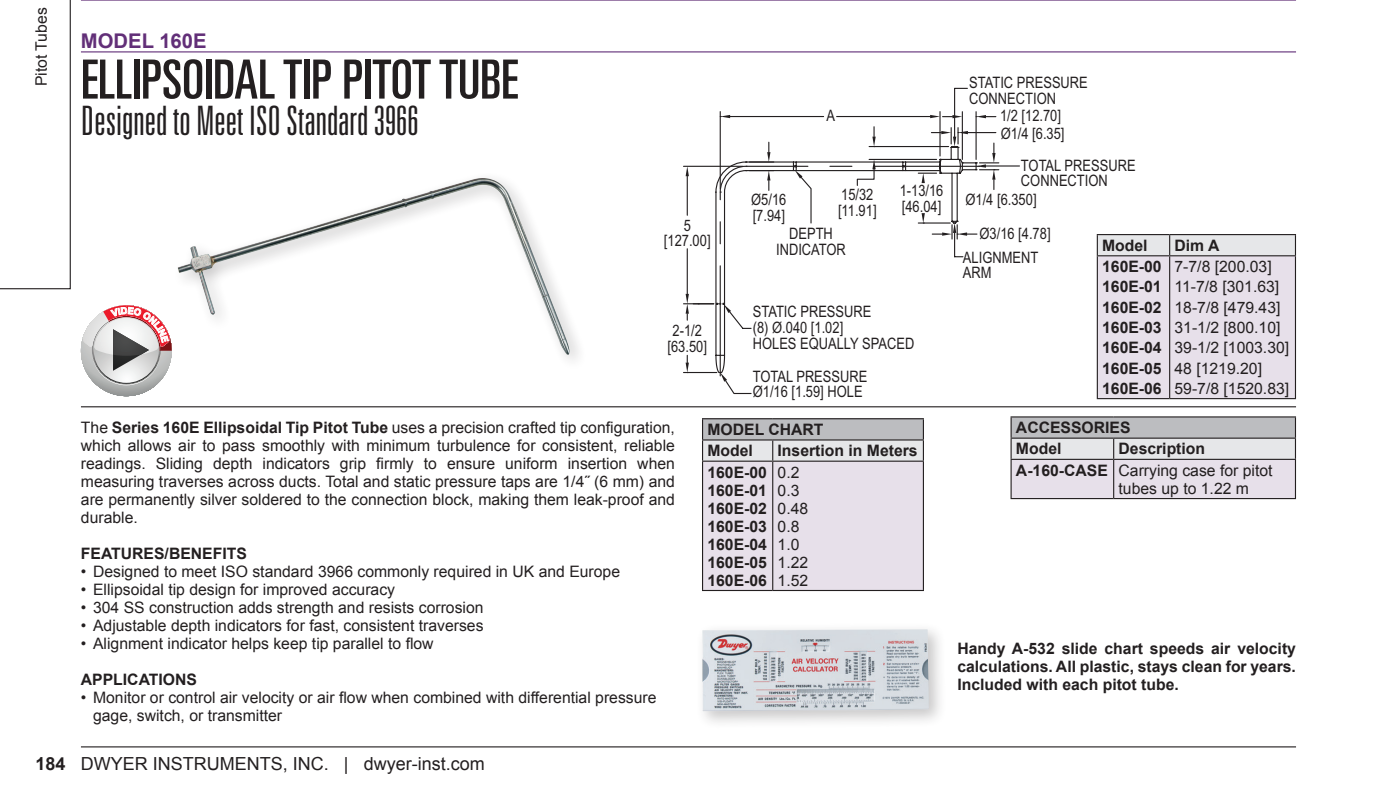
<style>
.page{position:relative;width:1377px;height:807px;background:#fff}
.page>*{position:absolute;margin:0;border:0;box-sizing:border-box;transform-origin:0 0}
.t1{font:ultra-condensed 54px "Univers LT Std";color:#231f20}
.t2{font:300 ultra-condensed 40.5px "Univers LT Std";color:#231f20}
.t3{font:700 20.25px "Arial";color:#622f78}
.t4{font:18px "Arial";color:#231f20}
.t5{font:15.75px/18px "Arial";color:#231f20}
.t6{font:700 15.75px/18px "Arial";color:#231f20;text-align:justify}
.t7{font:15.75px/15.8px "Arial Narrow";color:#231f20}
.s1{font-weight:700}
.s2{font-weight:400}
</style>
<div class="page">
<hr style="left:81px;top:51px;width:1215px;height:1px;background:#622f78">
<hr style="left:81px;top:0;width:1215px;height:1px;background:#622f78">
<img style="left:178px;top:178px;width:391px;height:176px">
<svg style="left:715px;top:145px;width:141px;height:149px"></svg>
<svg style="left:719px;top:165px;width:244px;height:129px"></svg>
<hr style="left:939px;top:111px;width:2px;height:45px;background:#231f20">
<hr style="left:720px;top:111px;width:1px;height:77px;background:#231f20">
<hr style="left:837px;top:116px;width:93px;height:1px;background:#231f20">
<hr style="left:730px;top:116px;width:94px;height:1px;background:#231f20">
<svg style="left:720px;top:115px;width:10px;height:3px"></svg>
<hr style="left:962px;top:112px;width:1px;height:47px;background:#231f20">
<hr style="left:975px;top:112px;width:2px;height:47px;background:#231f20">
<svg style="left:930px;top:115px;width:32px;height:3px"></svg>
<svg style="left:976px;top:115px;width:20px;height:3px"></svg>
<hr style="left:683px;top:166px;width:60px;height:1px;background:#231f20">
<hr style="left:687px;top:176px;width:1px;height:39px;background:#231f20">
<hr style="left:687px;top:249px;width:1px;height:45px;background:#231f20">
<svg style="left:686px;top:166px;width:3px;height:10px"></svg>
<svg style="left:746px;top:142px;width:28px;height:48px"></svg>
<svg style="left:683px;top:294px;width:69px;height:100px"></svg>
<svg style="left:856px;top:126px;width:143px;height:131px"></svg>
<hr style="left:954px;top:88px;width:1px;height:49px;background:#231f20">
<svg style="left:955px;top:88px;width:12px;height:1px"></svg>
<svg style="left:795px;top:170px;width:17px;height:54px"></svg>
<hr style="left:986px;top:165px;width:33px;height:1px;background:#231f20">
<hr style="left:81px;top:406px;width:1215px;height:1px;background:#231f20">
<div style="left:1097px;top:234px;width:199px;height:164px;background:#e7e0ea"></div>
<hr style="left:1170px;top:234px;width:126px;height:1px;background:#231f20">
<hr style="left:1097px;top:255px;width:73px;height:1px;background:#231f20">
<hr style="left:1097px;top:256px;width:1px;height:142px;background:#231f20">
<hr style="left:1170px;top:255px;width:126px;height:1px;background:#231f20">
<hr style="left:1097px;top:398px;width:73px;height:1px;background:#231f20">
<hr style="left:1170px;top:398px;width:126px;height:1px;background:#231f20">
<div style="left:695px;top:622px;width:252px;height:107px;background:#231f20;opacity:.25"></div>
<img style="left:702px;top:628px;width:227px;height:83px">
<svg style="left:81px;top:305px;width:91px;height:91px"></svg>
<hr style="left:81px;top:746px;width:1215px;height:1px;background:#231f20">
<hr style="left:702px;top:418px;width:71px;height:1px;background:#231f20">
<hr style="left:773px;top:418px;width:151px;height:1px;background:#231f20">
<svg style="left:702px;top:419px;width:222px;height:171px"></svg>
<hr style="left:702px;top:439px;width:71px;height:1px;background:#231f20">
<hr style="left:773px;top:439px;width:151px;height:1px;background:#231f20">
<hr style="left:1010px;top:438px;width:2px;height:20px;background:#231f20">
<hr style="left:1010px;top:458px;width:104px;height:1px;background:#231f20">
<hr style="left:1010px;top:459px;width:2px;height:39px;background:#231f20">
<hr style="left:1010px;top:498px;width:104px;height:1px;background:#231f20">
<hr style="left:1114px;top:498px;width:182px;height:1px;background:#231f20">
<hr style="left:1010px;top:416px;width:104px;height:1px;background:#231f20">
<hr style="left:1010px;top:417px;width:2px;height:20px;background:#231f20">
<hr style="left:1114px;top:416px;width:182px;height:1px;background:#231f20">
<svg style="left:1011px;top:417px;width:285px;height:81px"></svg>
<hr style="left:1010px;top:437px;width:104px;height:1px;background:#231f20">
<hr style="left:1114px;top:437px;width:182px;height:1px;background:#231f20">
<svg style="left:0;top:0;width:71px;height:289px"></svg>
<svg style="left:83px;top:305px;width:89px;height:80px"></svg>
<p class="t5" style="left:33px;top:86px;width:80px;rotate:-90deg">Pitot Tubes</p>
<p class="t3" style="left:81px;top:27px;width:127px">MODEL 160E</p>
<h1 class="t1" style="left:81px;top:49px;width:439px">ELLIPSOIDAL TIP PITOT TUBE</h1>
<h2 class="t2" style="left:81px;top:99px;width:339px">Designed to Meet ISO Standard 3966</h2>
<p class="t7" style="left:664px;top:216px;width:48px;text-align:center">5 [127.00]</p>
<p class="t7" style="left:667px;top:322px;width:41px;text-align:center">2-1/2 [63.50]</p>
<p class="t7" style="left:826px;top:107px;width:10px">A</p>
<p class="t7" style="left:838px;top:186px;width:40px">15/32 [11.91]</p>
<p class="t7" style="left:776px;top:225px;width:71px;text-align:center">DEPTH<br>INDICATOR</p>
<p class="t7" style="left:751px;top:191px;width:37px">Ø5/16 [7.94]</p>
<p class="t7" style="left:900px;top:182px;width:45px">1-13/16 [46.04]</p>
<p class="t7" style="left:753px;top:303px;width:163px">STATIC PRESSURE<br>(8) Ø.040 [1.02]<br>HOLES EQUALLY SPACED</p>
<p class="t7" style="left:753px;top:367px;width:116px">TOTAL PRESSURE<br>Ø1/16 [1.59] HOLE</p>
<p class="t5" style="left:81px;top:418px;width:595px;text-align:justify">The <span class="s1">Series 160E Ellipsoidal Tip Pitot Tube</span> uses a precision crafted tip configuration, which allows air to pass smoothly with minimum turbulence for consistent, reliable readings. Sliding depth indicators grip firmly to ensure uniform insertion when measuring traverses across ducts. Total and static pressure taps are 1/4˝ (6 mm) and are permanently silver soldered to the connection block, making them leak-proof and durable.</p>
<p class="t6" style="left:81px;top:544px;width:167px">FEATURES/BENEFITS</p>
<p class="t5" style="left:81px;top:562px;width:541px">• Designed to meet ISO standard 3966 commonly required in UK and Europe</p>
<p class="t5" style="left:81px;top:580px;width:316px">• Ellipsoidal tip design for improved accuracy</p>
<p class="t5" style="left:81px;top:598px;width:404px">• 304 SS construction adds strength and resists corrosion</p>
<p class="t5" style="left:81px;top:616px;width:404px">• Adjustable depth indicators for fast, consistent traverses</p>
<p class="t5" style="left:81px;top:634px;width:354px">• Alignment indicator helps keep tip parallel to flow</p>
<p class="t6" style="left:81px;top:670px;width:118px">APPLICATIONS</p>
<p class="t5" style="left:93px;top:688px;width:565px;text-indent:-12px">• Monitor or control air velocity or air flow when combined with differential pressure gage, switch, or transmitter</p>
<p class="t6" style="left:707px;top:419px;width:118px;line-height:21.2px">MODEL CHART<br>Model</p>
<p class="t6" style="left:778px;top:442px;width:142px">Insertion in Meters</p>
<p class="t6" style="left:707px;top:463px;width:61px">160E-00<br>160E-01<br>160E-02<br>160E-03<br>160E-04<br>160E-05<br>160E-06</p>
<p class="t5" style="left:778px;top:463px;width:32px">0.2<br>0.3<br>0.48<br>0.8<br>1.0<br>1.22<br>1.52</p>
<p class="t4" style="left:35px;top:751px;width:451px"><span class="s1">184</span> DWYER INSTRUMENTS, INC. | dwyer-inst.com</p>
<p class="t7" style="left:969px;top:74px;width:120px">STATIC PRESSURE<br>CONNECTION</p>
<p class="t7" style="left:1000px;top:106px;width:66px;line-height:17.6px">1/2 [12.70]<br>Ø1/4 [6.35]</p>
<p class="t7" style="left:1021px;top:156px;width:116px">TOTAL PRESSURE<br>CONNECTION</p>
<p class="t7" style="left:965px;top:191px;width:73px">Ø1/4 [6.350]</p>
<p class="t7" style="left:979px;top:225px;width:73px">Ø3/16 [4.78]</p>
<p class="t7" style="left:963px;top:248px;width:77px">ALIGNMENT<br>ARM</p>
<p class="t6" style="left:1102px;top:237px;width:47px">Model</p>
<p class="t6" style="left:1174px;top:237px;width:46px">Dim A</p>
<p class="t6" style="left:1102px;top:257px;width:61px;line-height:20.2px">160E-00<br>160E-01<br>160E-02<br>160E-03<br>160E-04<br>160E-05<br>160E-06</p>
<p class="t5" style="left:1174px;top:256px;width:116px;line-height:20.2px">7-7/8 [200.03]<br>11-7/8 [301.63]<br>18-7/8 [479.43]<br>31-1/2 [800.10]<br>39-1/2 [1003.30]<br>48 [1219.20]<br>59-7/8 [1520.83]</p>
<p class="t6" style="left:1016px;top:417px;width:116px;line-height:21.2px">ACCESSORIES<br>Model</p>
<p class="t6" style="left:1016px;top:438px;width:258px;line-height:21.2px;text-indent:103px">Description<br>A-160-CASE <span class="s2">Carrying case for pitot</span></p>
<p class="t5" style="left:1118px;top:479px;width:132px">tubes up to 1.22 m</p>
<p class="t6" style="left:957px;top:639px;width:340px">Handy A-532 slide chart speeds air velocity calculations. All plastic, stays clean for years.<br>Included with each pitot tube.</p>
</div>
